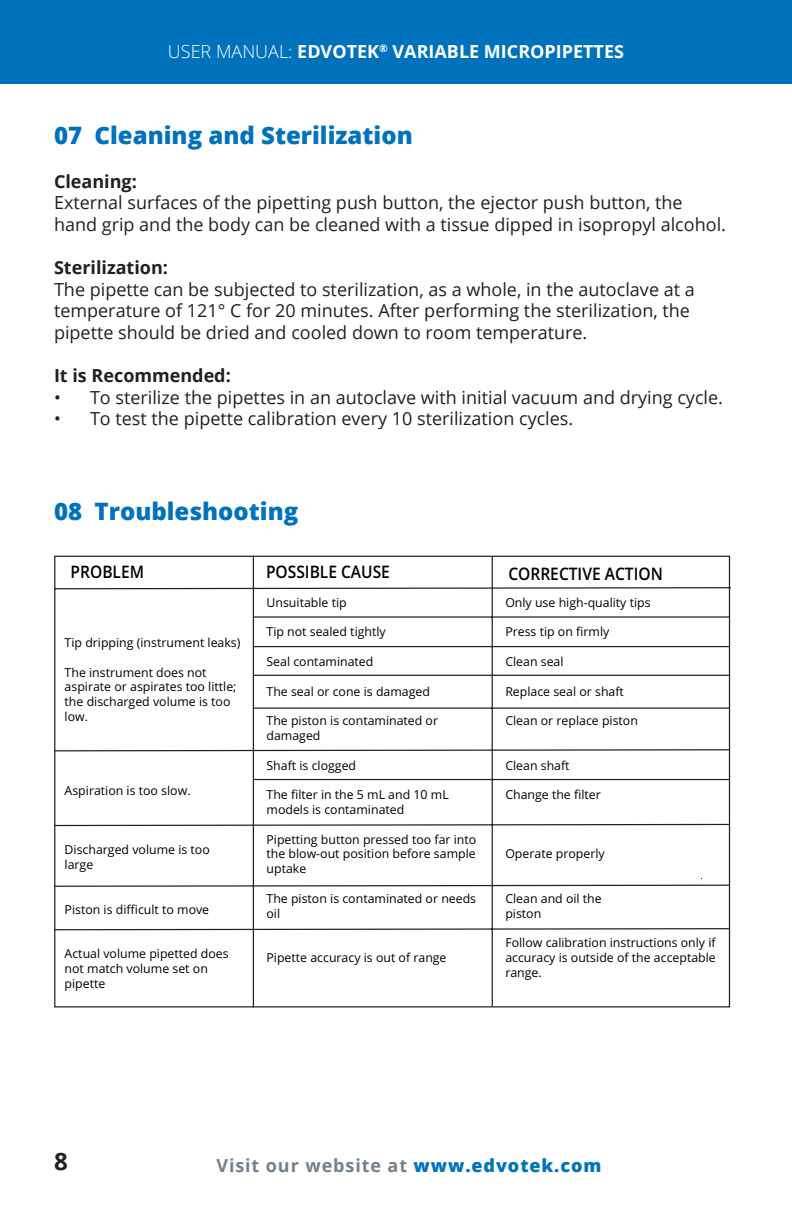
<style>
.page{position:relative;width:792px;height:1224px;background:#fff}
.page>*{position:absolute;margin:0;border:0;box-sizing:border-box;transform-origin:0 0}
.Body_Text_1{font:800 24px "Open Sans";color:#0072bc}
.t1{font:700 24px "Open Sans";color:#231f20}
.Body_Text_1-2{font:18px/21.6px "Open Sans";color:#231f20}
.Body_Text_2{font:18px "Open Sans";color:#231f20}
.t2{font:700 18px "Open Sans";color:#fff}
.Subhead_2{font:700 18px "Open Sans";color:#231f20}
.t3{font:700 18px "Open Sans";letter-spacing:.05em;color:#73808b}
.t4{font:600 17.2px "Open Sans";color:#000;scale:.9 1}
.t5{font:12.4px/14.8px "Open Sans";color:#000}
.s1{font-weight:300}
.s2{font-weight:800;color:#0072bc}
</style>
<div class="page">
<div style="left:0;top:0;width:792px;height:84px;background:#0072bc"></div>
<svg style="left:54px;top:555px;width:677px;height:453px"></svg>
<h2 class="t2" style="left:168px;top:39px;width:458px"><span class="s1">USER MANUAL:</span> EDVOTEK<sup>®</sup> VARIABLE MICROPIPETTES</h2>
<p class="Body_Text_1" style="left:54px;top:117px;width:360px">07 Cleaning and Sterilization</p>
<p class="Subhead_2" style="left:54px;top:168px;width:84px">Cleaning:</p>
<p class="Body_Text_1-2" style="left:54px;top:191px;width:674px">External surfaces of the pipetting push button, the ejector push button, the hand grip and the body can be cleaned with a tissue dipped in isopropyl alcohol.</p>
<p class="Subhead_2" style="left:54px;top:255px;width:116px">Sterilization:</p>
<p class="Body_Text_1-2" style="left:54px;top:278px;width:642px">The pipette can be subjected to sterilization, as a whole, in the autoclave at a temperature of 121° C for 20 minutes. After performing the sterilization, the pipette should be dried and cooled down to room temperature.</p>
<p class="Subhead_2" style="left:54px;top:363px;width:178px">It is Recommended:</p>
<p class="Body_Text_2" style="left:54px;top:385px;width:671px">• To sterilize the pipettes in an autoclave with initial vacuum and drying cycle.</p>
<p class="Body_Text_2" style="left:54px;top:406px;width:521px">• To test the pipette calibration every 10 sterilization cycles.</p>
<p class="Body_Text_1" style="left:54px;top:493px;width:246px">08 Troubleshooting</p>
<p class="t4" style="left:71px;top:560px;width:83px">PROBLEM</p>
<p class="t4" style="left:266px;top:560px;width:139px">POSSIBLE CAUSE</p>
<p class="t4" style="left:508px;top:562px;width:173px">CORRECTIVE ACTION</p>
<p class="t5" style="left:65px;top:635px;width:177px">Tip dripping (instrument leaks)</p>
<p class="t5" style="left:65px;top:664px;width:173px">The instrument does not aspirate or aspirates too little; the discharged volume is too low.</p>
<p class="t5" style="left:65px;top:783px;width:128px">Aspiration is too slow.</p>
<p class="t5" style="left:65px;top:842px;width:147px">Discharged volume is too large</p>
<p class="t5" style="left:65px;top:901px;width:146px">Piston is difficult to move</p>
<p class="t5" style="left:65px;top:946px;width:166px">Actual volume pipetted does not match volume set on pipette</p>
<p class="t5" style="left:267px;top:594px;width:82px">Unsuitable tip</p>
<p class="t5" style="left:267px;top:624px;width:121px">Tip not sealed tightly</p>
<p class="t5" style="left:267px;top:654px;width:108px">Seal contaminated</p>
<p class="t5" style="left:267px;top:683px;width:165px">The seal or cone is damaged</p>
<p class="t5" style="left:267px;top:713px;width:173px">The piston is contaminated or damaged</p>
<p class="t5" style="left:267px;top:757px;width:91px">Shaft is clogged</p>
<p class="t5" style="left:267px;top:787px;width:184px">The filter in the 5 mL and 10 mL models is contaminated</p>
<p class="t5" style="left:267px;top:831px;width:211px;text-align:justify">Pipetting button pressed too far into the blow-out position before sample uptake</p>
<p class="t5" style="left:267px;top:891px;width:211px">The piston is contaminated or needs oil</p>
<p class="t5" style="left:267px;top:950px;width:182px">Pipette accuracy is out of range</p>
<p class="t5" style="left:505px;top:594px;width:147px">Only use high-quality tips</p>
<p class="t5" style="left:505px;top:624px;width:105px">Press tip on firmly</p>
<p class="t5" style="left:505px;top:654px;width:60px">Clean seal</p>
<p class="t5" style="left:505px;top:683px;width:120px">Replace seal or shaft</p>
<p class="t5" style="left:505px;top:713px;width:134px">Clean or replace piston</p>
<p class="t5" style="left:505px;top:757px;width:66px">Clean shaft</p>
<p class="t5" style="left:505px;top:787px;width:97px">Change the filter</p>
<p class="t5" style="left:505px;top:846px;width:101px">Operate properly</p>
<p class="t5" style="left:505px;top:891px;width:98px">Clean and oil the piston</p>
<p class="t5" style="left:505px;top:935px;width:212px;text-align:justify">Follow calibration instructions only if accuracy is outside of the acceptable range.</p>
<p class="t1" style="left:54px;top:1145px;width:15px">8</p>
<h2 class="t3" style="left:216px;top:1153px;width:386px">Visit our website at <span class="s2">www.edvotek.com</span></h2>
</div>
